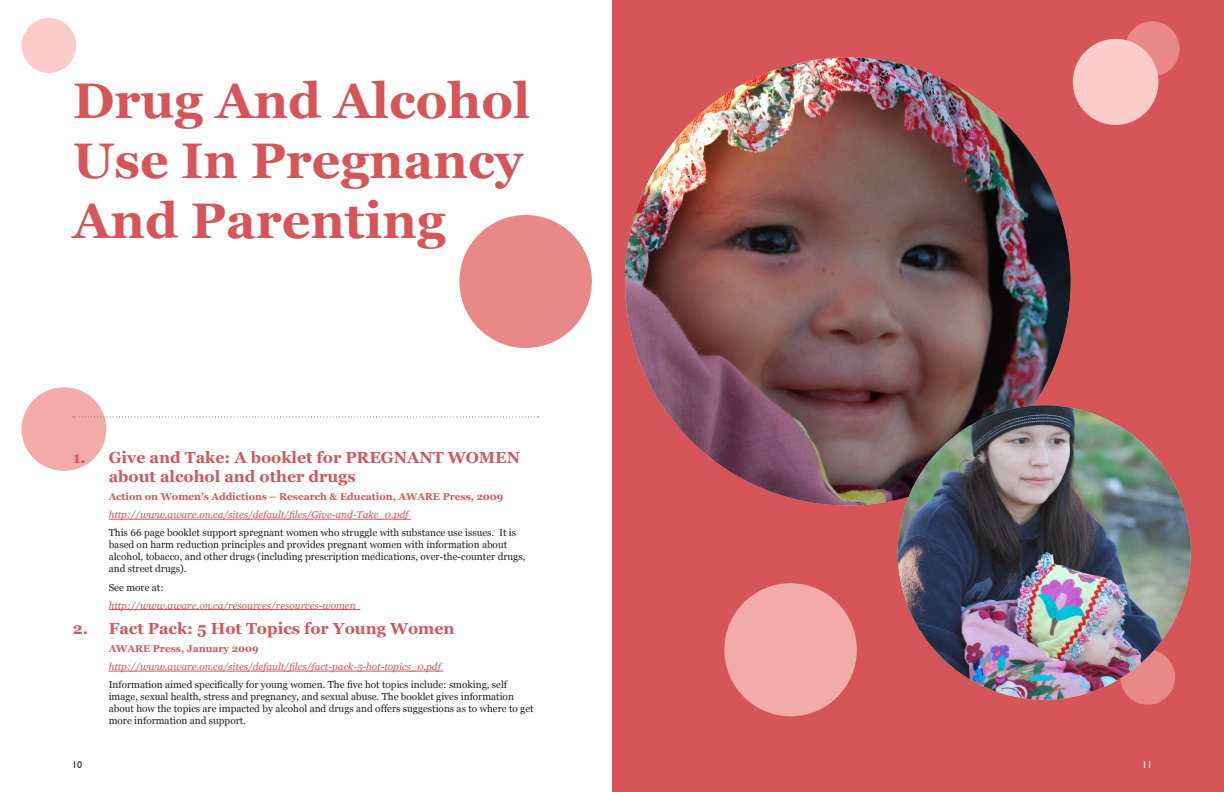
<style>
.page{position:relative;width:1224px;height:792px;background:#fff}
.page>*{position:absolute;margin:0;border:0;box-sizing:border-box;transform-origin:0 0}
.t1{font:700 50px/60px "Georgia";color:#d55559}
.t2{font:700 16px/19.2px "Georgia";color:#d55559}
.t3{font:10px/12px "Georgia";color:#231f20}
.t4{font:italic 10px "Georgia";color:#d55559}
.t5{font:700 10px "Georgia";color:#d55559}
.t6{font:10px "Gill Sans";color:#231f20}
.t7{font:10px "Gill Sans";color:#fff}
</style>
<div class="page">
<div style="left:612px;top:0;width:612px;height:792px;background:#d55559"></div>
<div style="left:22px;top:387px;width:84px;height:84px;background:#f3aba8;border-radius:50%"></div>
<hr style="left:109px;top:519px;width:302px;height:1px;background:#d55559">
<hr style="left:109px;top:609px;width:251px;height:1px;background:#d55559">
<hr style="left:109px;top:671px;width:334px;height:1px;background:#d55559">
<svg style="left:73px;top:416px;width:466px;height:1px"></svg>
<div style="left:22px;top:18px;width:54px;height:55px;background:#fbccca;border-radius:50%"></div>
<div style="left:459px;top:215px;width:133px;height:133px;background:#e98987;border-radius:50%"></div>
<div style="left:1120px;top:650px;width:55px;height:55px;background:#e98987;border-radius:50%"></div>
<img style="left:625px;top:58px;width:446px;height:447px">
<img style="left:898px;top:405px;width:293px;height:295px">
<div style="left:1125px;top:21px;width:55px;height:55px;background:#e98987;border-radius:50%"></div>
<div style="left:724px;top:583px;width:133px;height:133px;background:#f3aba8;border-radius:50%"></div>
<div style="left:1073px;top:39px;width:85px;height:86px;background:#fbccca;border-radius:50%"></div>
<p class="t1" style="left:73px;top:69px;width:459px">Drug And Alcohol<br>Use In Pregnancy<br>And Parenting</p>
<p class="t2" style="left:109px;top:447px;width:413px;text-indent:-36px">1. Give and Take: A booklet for PREGNANT WOMEN about alcohol and other drugs</p>
<p class="t5" style="left:109px;top:489px;width:396px">Action on Women’s Addictions – Research &amp; Education, AWARE Press, 2009</p>
<p class="t4" style="left:109px;top:508px;width:301px">http://www.aware.on.ca/sites/default/files/Give-and-Take_0.pdf</p>
<p class="t3" style="left:109px;top:527px;width:418px">This 66 page booklet support spregnant women who struggle with substance use issues. It is based on harm reduction principles and provides pregnant women with information about alcohol, tobacco, and other drugs (including prescription medications, over-the-counter drugs, and street drugs).</p>
<p class="t3" style="left:109px;top:581px;width:56px">See more at:</p>
<p class="t4" style="left:109px;top:598px;width:248px">http://www.aware.on.ca/resources/resources-women</p>
<p class="t2" style="left:73px;top:618px;width:383px">2. Fact Pack: 5 Hot Topics for Young Women</p>
<p class="t5" style="left:109px;top:641px;width:151px">AWARE Press, January 2009</p>
<p class="t4" style="left:109px;top:659px;width:334px">http://www.aware.on.ca/sites/default/files/fact-pack-5-hot-topics_0.pdf</p>
<p class="t3" style="left:109px;top:678px;width:426px">Information aimed specifically for young women. The five hot topics include: smoking, self image, sexual health, stress and pregnancy, and sexual abuse. The booklet gives information about how the topics are impacted by alcohol and drugs and offers suggestions as to where to get more information and support.</p>
<p class="t6" style="left:72px;top:759px;width:11px">10</p>
<p class="t7" style="left:1142px;top:759px;width:11px">11</p>
</div>
